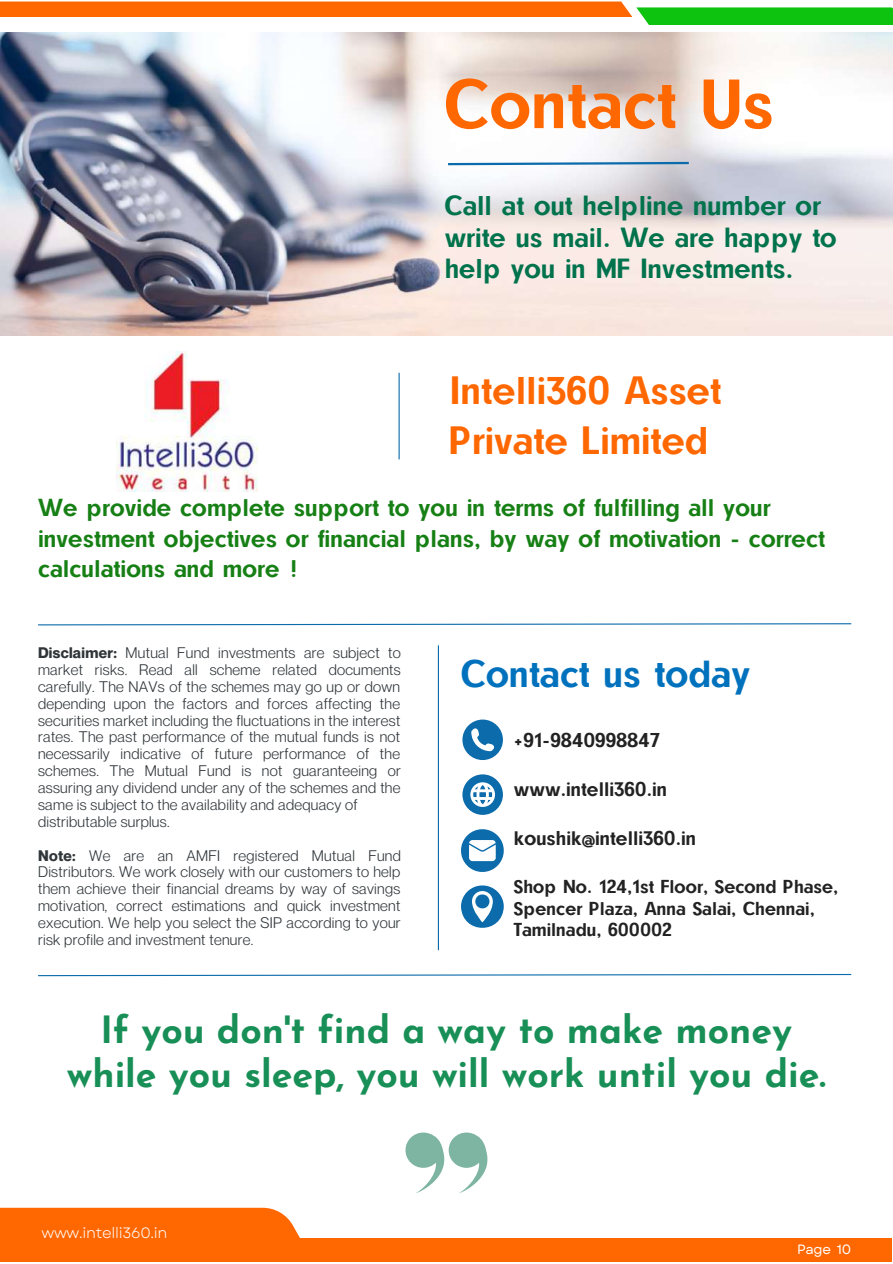
<style>
.page{position:relative;width:893px;height:1264px;background:#fff}
.page>*{position:absolute;margin:0;border:0;box-sizing:border-box;transform-origin:0 0}
.t1{font:67.5px "CAT Neuzeit";color:#ff6700}
.t2{font:38.4px/49.8px "CAT Neuzeit";color:#ff6700}
.t3{font:700 37.5px/43.8px "Josefin Sans";color:#188f56;text-align:center}
.t4{font:37.5px "CAT Neuzeit";color:#0071bc}
.t5{font:27px/31.5px "CAT Neuzeit";color:#00724c}
.t6{font:24px/30.3px "CAT Neuzeit";color:#178015}
.t7{font:19.5px "CAT Neuzeit";color:#222}
.t8{font:18.3px/21px "CAT Neuzeit";color:#222}
.t9{font:15px/16.8px "Neue Montreal";letter-spacing:.02em;color:#2f3539}
.t10{font:15px "Garet";letter-spacing:-.02em;color:#fff}
.t11{font:13.5px "Garet";letter-spacing:-.02em;color:#fff}
.s1{font-weight:700}
</style>
<div class="page">
<div style="left:0;top:1238px;width:891px;height:23px;background:#ff6700"></div>
<div style="left:0;top:1207px;width:300px;height:31px;background:#ff6700"></div>
<img style="left:0;top:33px;width:892px;height:302px">
<svg style="left:462px;top:774px;width:41px;height:40px"></svg>
<svg style="left:461px;top:829px;width:42px;height:43px"></svg>
<svg style="left:462px;top:719px;width:41px;height:41px"></svg>
<svg style="left:461px;top:885px;width:42px;height:43px"></svg>
<hr style="left:438px;top:645px;width:1px;height:305px;background:#0b6bab">
<svg style="left:38px;top:623px;width:814px;height:3px"></svg>
<svg style="left:38px;top:973px;width:814px;height:3px"></svg>
<hr style="left:398px;top:373px;width:1px;height:86px;background:#0b6bab">
<svg style="left:446px;top:161px;width:245px;height:5px"></svg>
<svg style="left:405px;top:1132px;width:82px;height:61px"></svg>
<svg style="left:0;top:2px;width:892px;height:23px"></svg>
<img style="left:117px;top:351px;width:140px;height:140px">
<h1 class="t1" style="left:444px;top:62px;width:331px">Contact Us</h1>
<h3 class="t5" style="left:444px;top:189px;width:393px">Call at out helpline number or write us mail. We are happy to help you in MF Investments.</h3>
<h2 class="t2" style="left:449px;top:365px;width:273px">Intelli360 Asset<br>Private Limited</h2>
<h3 class="t6" style="left:38px;top:492px;width:788px">We provide complete support to you in terms of fulfilling all your investment objectives or financial plans, by way of motivation - correct calculations and more !</h3>
<p class="t9" style="left:38px;top:644px;width:364px"><span class="s1">Disclaimer:</span> Mutual Fund investments are subject to market risks. Read all scheme related documents carefully. The NAVs of the schemes may go up or down depending upon the factors and forces affecting the securities market including the fluctuations in the interest rates. The past performance of the mutual funds is not necessarily indicative of future performance of the schemes. The Mutual Fund is not guaranteeing or assuring any dividend under any of the schemes and the same is subject to the availability and adequacy of distributable surplus.</p>
<p class="t9" style="left:38px;top:846px;width:364px;text-align:justify"><span class="s1">Note:</span> We are an AMFI registered Mutual Fund Distributors. We work closely with our customers to help them achieve their financial dreams by way of savings motivation, correct estimations and quick investment execution. We help you select the SIP according to your risk profile and investment tenure.</p>
<h3 class="t4" style="left:461px;top:650px;width:291px">Contact us today</h3>
<h3 class="t7" style="left:514px;top:727px;width:147px">+91-9840998847</h3>
<h3 class="t7" style="left:514px;top:776px;width:155px">www.intelli360.in</h3>
<h3 class="t7" style="left:514px;top:826px;width:184px">koushik@intelli360.in</h3>
<p class="t8" style="left:514px;top:876px;width:326px">Shop No. 124,1st Floor, Second Phase,<br>Spencer Plaza, Anna Salai, Chennai,<br>Tamilnadu, 600002</p>
<h3 class="t3" style="left:67px;top:1011px;width:760px">If you don't find a way to make money while you sleep, you will work until you die.</h3>
<p class="t10" style="left:41px;top:1221px;width:127px">www.intelli360.in</p>
<p class="t11" style="left:797px;top:1239px;width:56px">Page 10</p>
</div>
